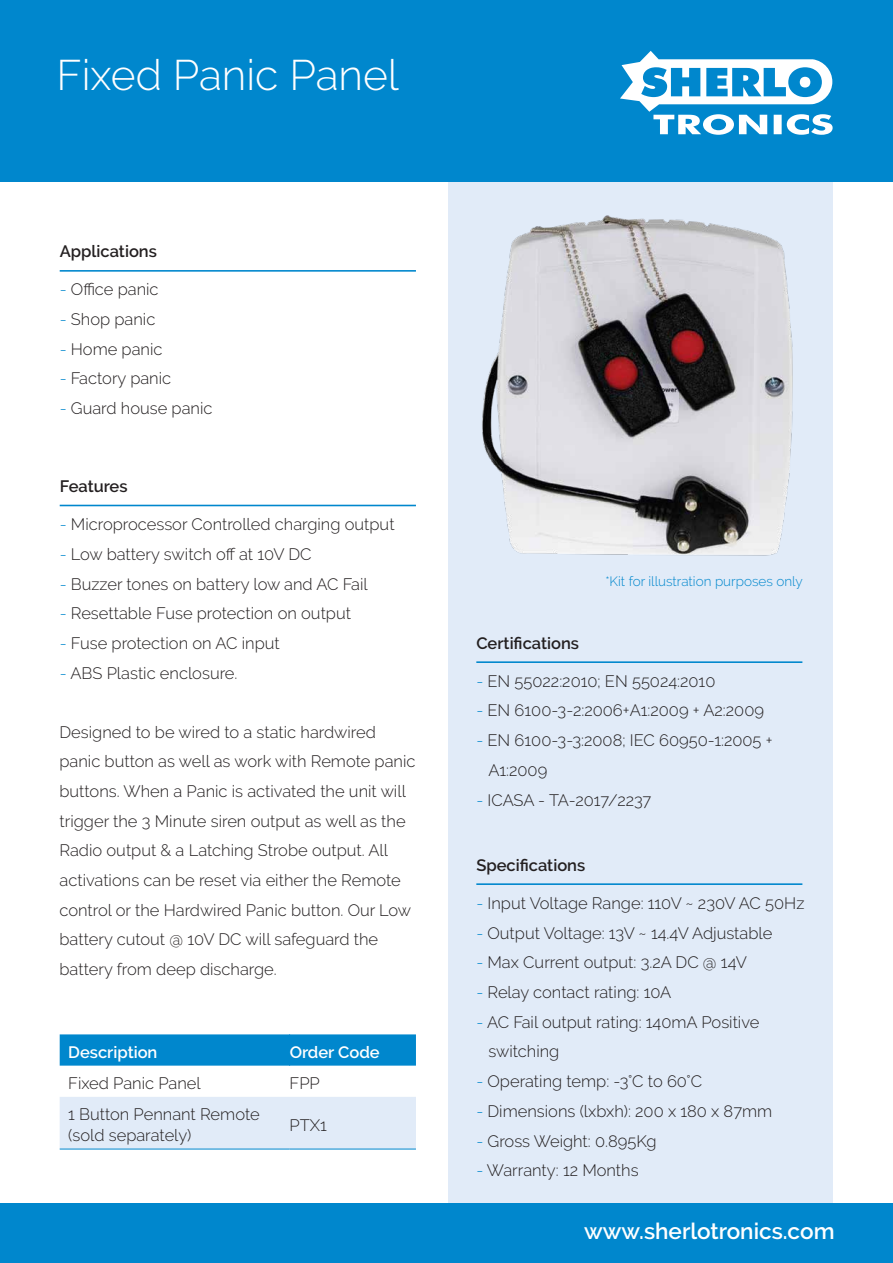
<style>
.page{position:relative;width:893px;height:1263px;background:#fff}
.page>*{position:absolute;margin:0;border:0;box-sizing:border-box;transform-origin:0 0}
.t1{font:300 42.6px "Raleway";color:#fff}
.t2{font:600 22.5px "Raleway";color:#fff}
.t3{font:300 16.5px/29.7px "Raleway";color:#231f20}
.t4{font:600 16.5px "Raleway";color:#231f20}
.t5{font:600 16.5px "Raleway";color:#fff}
.t6{font:300 13.5px "Raleway";color:#0087cd}
.s1{color:#0087cd}
</style>
<div class="page">
<div style="left:448px;top:166px;width:385px;height:1063px;background:#e1ebf8"></div>
<div style="left:0;top:0;width:893px;height:181px;background:#0087cd"></div>
<div style="left:0;top:1203px;width:893px;height:60px;background:#0087cd"></div>
<div style="left:60px;top:1034px;width:356px;height:31px;background:#0087cd"></div>
<div style="left:60px;top:1097px;width:356px;height:52px;background:#e1ebf8"></div>
<hr style="left:289px;top:1034px;width:1px;height:31px;background:#0087cd">
<hr style="left:60px;top:1149px;width:230px;height:1px;background:#0087cd">
<hr style="left:290px;top:1149px;width:126px;height:1px;background:#0087cd">
<hr style="left:60px;top:270px;width:356px;height:2px;background:#0087cd">
<hr style="left:60px;top:505px;width:356px;height:1px;background:#0087cd">
<hr style="left:476px;top:883px;width:326px;height:2px;background:#0087cd">
<svg style="left:620px;top:51px;width:213px;height:84px"></svg>
<hr style="left:476px;top:661px;width:326px;height:2px;background:#0087cd">
<img style="left:482px;top:215px;width:311px;height:341px">
<h1 class="t1" style="left:57px;top:50px;width:344px">Fixed Panic Panel</h1>
<p class="t4" style="left:60px;top:241px;width:99px">Applications</p>
<p class="t3" style="left:60px;top:274px;width:100px"><span class="s1">-</span> Office panic</p>
<p class="t3" style="left:60px;top:304px;width:97px"><span class="s1">-</span> Shop panic</p>
<p class="t3" style="left:60px;top:334px;width:104px"><span class="s1">-</span> Home panic</p>
<p class="t3" style="left:60px;top:363px;width:113px"><span class="s1">-</span> Factory panic</p>
<p class="t3" style="left:60px;top:393px;width:154px"><span class="s1">-</span> Guard house panic</p>
<p class="t4" style="left:60px;top:477px;width:69px">Features</p>
<p class="t3" style="left:60px;top:509px;width:336px"><span class="s1">-</span> Microprocessor Controlled charging output</p>
<p class="t3" style="left:60px;top:539px;width:253px"><span class="s1">-</span> Low battery switch off at 10V DC</p>
<p class="t3" style="left:60px;top:569px;width:310px"><span class="s1">-</span> Buzzer tones on battery low and AC Fail</p>
<p class="t3" style="left:60px;top:599px;width:293px"><span class="s1">-</span> Resettable Fuse protection on output</p>
<p class="t3" style="left:60px;top:628px;width:222px"><span class="s1">-</span> Fuse protection on AC input</p>
<p class="t3" style="left:60px;top:658px;width:179px"><span class="s1">-</span> ABS Plastic enclosure.</p>
<p class="t3" style="left:60px;top:717px;width:357px">Designed to be wired to a static hardwired panic button as well as work with Remote panic buttons. When a Panic is activated the unit will trigger the 3 Minute siren output as well as the Radio output &amp; a Latching Strobe output. All activations can be reset via either the Remote control or the Hardwired Panic button. Our Low battery cutout @ 10V DC will safeguard the battery from deep discharge.</p>
<p class="t5" style="left:68px;top:1042px;width:91px">Description</p>
<p class="t5" style="left:290px;top:1042px;width:91px">Order Code</p>
<p class="t3" style="left:68px;top:1068px;width:134px">Fixed Panic Panel</p>
<p class="t3" style="left:290px;top:1068px;width:32px">FPP</p>
<p class="t3" style="left:68px;top:1104px;width:193px;line-height:21px">1 Button Pennant Remote (sold separately)</p>
<p class="t3" style="left:290px;top:1110px;width:39px">PTX1</p>
<p class="t6" style="left:605px;top:574px;width:199px">*Kit for illustration purposes only</p>
<p class="t4" style="left:476px;top:634px;width:104px">Certifications</p>
<p class="t3" style="left:476px;top:666px;width:241px"><span class="s1">-</span> EN 55022:2010; EN 55024:2010</p>
<p class="t3" style="left:476px;top:696px;width:289px"><span class="s1">-</span> EN 6100-3-2:2006+A1:2009 + A2:2009</p>
<p class="t3" style="left:488px;top:725px;width:286px;text-indent:-12px"><span class="s1">-</span> EN 6100-3-3:2008; IEC 60950-1:2005 +<br>A1:2009</p>
<p class="t3" style="left:476px;top:785px;width:177px"><span class="s1">-</span> ICASA - TA-2017/2237</p>
<p class="t4" style="left:476px;top:855px;width:110px">Specifications</p>
<p class="t3" style="left:476px;top:888px;width:330px"><span class="s1">-</span> Input Voltage Range: 110V ~ 230V AC 50Hz</p>
<p class="t3" style="left:476px;top:918px;width:298px"><span class="s1">-</span> Output Voltage: 13V ~ 14.4V Adjustable</p>
<p class="t3" style="left:476px;top:947px;width:272px"><span class="s1">-</span> Max Current output: 3.2A DC @ 14V</p>
<p class="t3" style="left:476px;top:977px;width:197px"><span class="s1">-</span> Relay contact rating: 10A</p>
<p class="t3" style="left:488px;top:1007px;width:273px;text-indent:-12px"><span class="s1">-</span> AC Fail output rating: 140mA Positive switching</p>
<p class="t3" style="left:476px;top:1066px;width:227px"><span class="s1">-</span> Operating temp: -3°C to 60°C</p>
<p class="t3" style="left:476px;top:1096px;width:298px"><span class="s1">-</span> Dimensions (lxbxh): 200 x 180 x 87mm</p>
<p class="t3" style="left:476px;top:1126px;width:182px"><span class="s1">-</span> Gross Weight: 0.895Kg</p>
<p class="t3" style="left:476px;top:1155px;width:164px"><span class="s1">-</span> Warranty: 12 Months</p>
<h2 class="t2" style="left:584px;top:1218px;width:252px">www.sherlotronics.com</h2>
</div>
